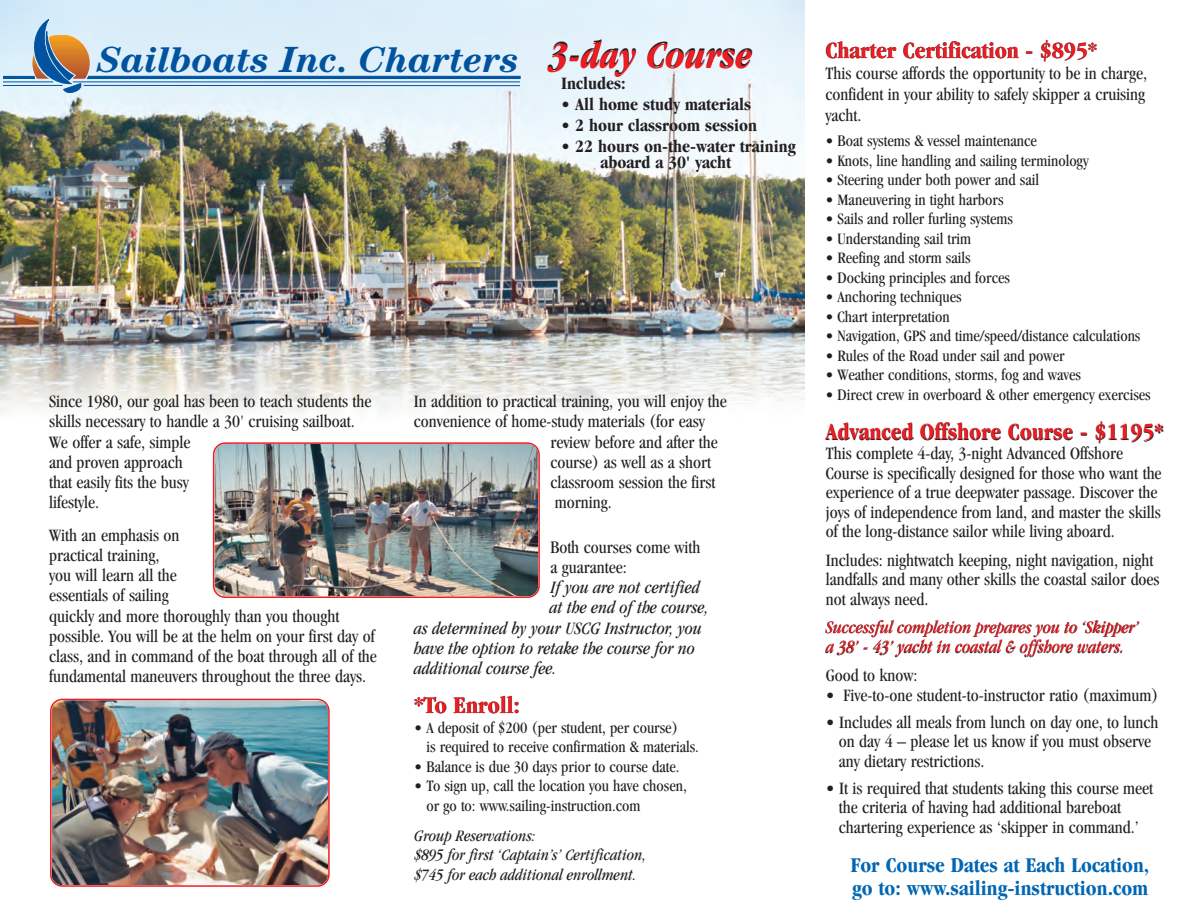
<style>
.page{position:relative;width:1188px;height:918px;background:#fff}
.page>*{position:absolute;margin:0;border:0;box-sizing:border-box;transform-origin:0 0}
.t1{font:italic 700 condensed 38.1px "Garamond";color:#231f20}
.t2{font:italic 700 36.45px "Century";color:#0153a0}
.t3{font:700 condensed 24.6px "Garamond";color:#ee1d23}
.t4{font:700 condensed 24px "Garamond";color:#ee1d23}
.t5{font:700 condensed 21.75px/22.2px "Garamond";color:#0166b3}
.t6{font:condensed 18px/20.2px "Garamond";color:#231f20}
.t7{font:italic condensed 18px "Garamond";color:#231f20}
.t8{font:700 condensed 18px/16.5px "Garamond";color:#231f20}
.t9{font:italic condensed 18px/19.5px "Garamond";color:#ee1e24}
.t10{font:condensed 16.5px/19.5px "Garamond";color:#231f20}
.t11{font:italic condensed 16.5px/19.5px "Garamond";color:#231f20}
</style>
<div class="page">
<img style="left:0;top:0;width:804px;height:491px">
<img style="left:50px;top:699px;width:280px;height:188px">
<img style="left:213px;top:442px;width:327px;height:156px">
<svg style="left:4px;top:20px;width:516px;height:73px;background:#c8dce9"></svg>
<h2 class="t2" style="left:97px;top:47px;width:424px">Sailboats Inc. Charters</h2>
<h1 class="t1" style="left:550px;top:40px;width:205px">3-day Course</h1>
<p class="t8" style="left:561px;top:76px;width:66px">Includes:</p>
<p class="t8" style="left:561px;top:97px;width:191px">• All home study materials</p>
<p class="t8" style="left:561px;top:118px;width:197px">• 2 hour classroom session</p>
<p class="t8" style="left:600px;top:139px;width:197px;text-indent:-39px">• 22 hours on-the-water training aboard a 30' yacht</p>
<p class="t6" style="left:49px;top:393px;width:324px">Since 1980, our goal has been to teach students the skills necessary to handle a 30' cruising sailboat.<br>We offer a safe, simple<br>and proven approach<br>that easily fits the busy<br>lifestyle.</p>
<p class="t6" style="left:49px;top:526px;width:329px">With an emphasis on<br>practical training,<br>you will learn all the<br>essentials of sailing<br>quickly and more thoroughly than you thought possible. You will be at the helm on your first day of class, and in command of the boat through all of the fundamental maneuvers throughout the three days.</p>
<p class="t6" style="left:414px;top:393px;width:314px">In addition to practical training, you will enjoy the</p>
<p class="t6" style="left:414px;top:413px;width:292px">convenience of home-study materials (for easy</p>
<p class="t6" style="left:550px;top:433px;width:169px">review before and after the</p>
<p class="t6" style="left:550px;top:453px;width:162px">course) as well as a short</p>
<p class="t6" style="left:550px;top:474px;width:167px">classroom session the first</p>
<p class="t6" style="left:555px;top:494px;width:58px">morning.</p>
<p class="t6" style="left:550px;top:538px;width:152px">Both courses come with a guarantee:</p>
<p class="t7" style="left:550px;top:580px;width:151px">If you are not certified</p>
<p class="t7" style="left:549px;top:601px;width:160px">at the end of the course,</p>
<p class="t7" style="left:414px;top:621px;width:289px">as determined by your USCG Instructor, you</p>
<p class="t7" style="left:414px;top:641px;width:283px">have the option to retake the course for no</p>
<p class="t7" style="left:414px;top:661px;width:144px">additional course fee.</p>
<h3 class="t3" style="left:414px;top:696px;width:107px">*To Enroll:</h3>
<p class="t10" style="left:427px;top:719px;width:274px;text-indent:-12px">• A deposit of $200 (per student, per course)<br>is required to receive confirmation &amp; materials.</p>
<p class="t10" style="left:414px;top:758px;width:267px">• Balance is due 30 days prior to course date.</p>
<p class="t10" style="left:426px;top:778px;width:262px;text-indent:-12px">• To sign up, call the location you have chosen, or go to: www.sailing-instruction.com</p>
<p class="t11" style="left:414px;top:827px;width:233px">Group Reservations:<br>$895 for first ‘Captain’s’ Certification, $745 for each additional enrollment.</p>
<h3 class="t4" style="left:826px;top:42px;width:273px">Charter Certification - $895*</h3>
<p class="t6" style="left:825px;top:64px;width:323px;line-height:21px;text-align:justify">This course affords the opportunity to be in charge, confident in your ability to safely skipper a cruising yacht.</p>
<p class="t10" style="left:825px;top:132px;width:213px">• Boat systems &amp; vessel maintenance</p>
<p class="t10" style="left:825px;top:152px;width:265px">• Knots, line handling and sailing terminology</p>
<p class="t10" style="left:825px;top:171px;width:215px">• Steering under both power and sail</p>
<p class="t10" style="left:825px;top:191px;width:180px">• Maneuvering in tight harbors</p>
<p class="t10" style="left:825px;top:210px;width:189px">• Sails and roller furling systems</p>
<p class="t10" style="left:825px;top:230px;width:147px">• Understanding sail trim</p>
<p class="t10" style="left:825px;top:249px;width:147px">• Reefing and storm sails</p>
<p class="t10" style="left:825px;top:269px;width:186px">• Docking principles and forces</p>
<p class="t10" style="left:825px;top:288px;width:138px">• Anchoring techniques</p>
<p class="t10" style="left:825px;top:308px;width:126px">• Chart interpretation</p>
<p class="t10" style="left:825px;top:327px;width:317px">• Navigation, GPS and time/speed/distance calculations</p>
<p class="t10" style="left:825px;top:347px;width:241px">• Rules of the Road under sail and power</p>
<p class="t10" style="left:825px;top:366px;width:257px">• Weather conditions, storms, fog and waves</p>
<p class="t10" style="left:825px;top:386px;width:327px">• Direct crew in overboard &amp; other emergency exercises</p>
<h3 class="t4" style="left:825px;top:422px;width:340px">Advanced Offshore Course - $1195*</h3>
<p class="t6" style="left:826px;top:445px;width:337px;line-height:19.5px">This complete 4-day, 3-night Advanced Offshore Course is specifically designed for those who want the experience of a true deepwater passage. Discover the joys of independence from land, and master the skills of the long-distance sailor while living aboard.</p>
<p class="t6" style="left:826px;top:552px;width:335px;line-height:19.5px">Includes: nightwatch keeping, night navigation, night landfalls and many other skills the coastal sailor does not always need.</p>
<p class="t9" style="left:826px;top:618px;width:314px">Successful completion prepares you to ‘Skipper’ a 38’ - 43’ yacht in coastal &amp; offshore waters.</p>
<p class="t6" style="left:826px;top:667px;width:93px">Good to know:</p>
<p class="t6" style="left:826px;top:686px;width:334px">• Five-to-one student-to-instructor ratio (maximum)</p>
<p class="t6" style="left:839px;top:714px;width:321px;line-height:19.5px;text-indent:-13px">• Includes all meals from lunch on day one, to lunch on day 4 – please let us know if you must observe any dietary restrictions.</p>
<p class="t6" style="left:839px;top:780px;width:316px;line-height:19.5px;text-indent:-13px">• It is required that students taking this course meet the criteria of having had additional bareboat chartering experience as ‘skipper in command.’</p>
<p class="t5" style="left:851px;top:856px;width:300px">For Course Dates at Each Location, go to: www.sailing-instruction.com</p>
</div>
